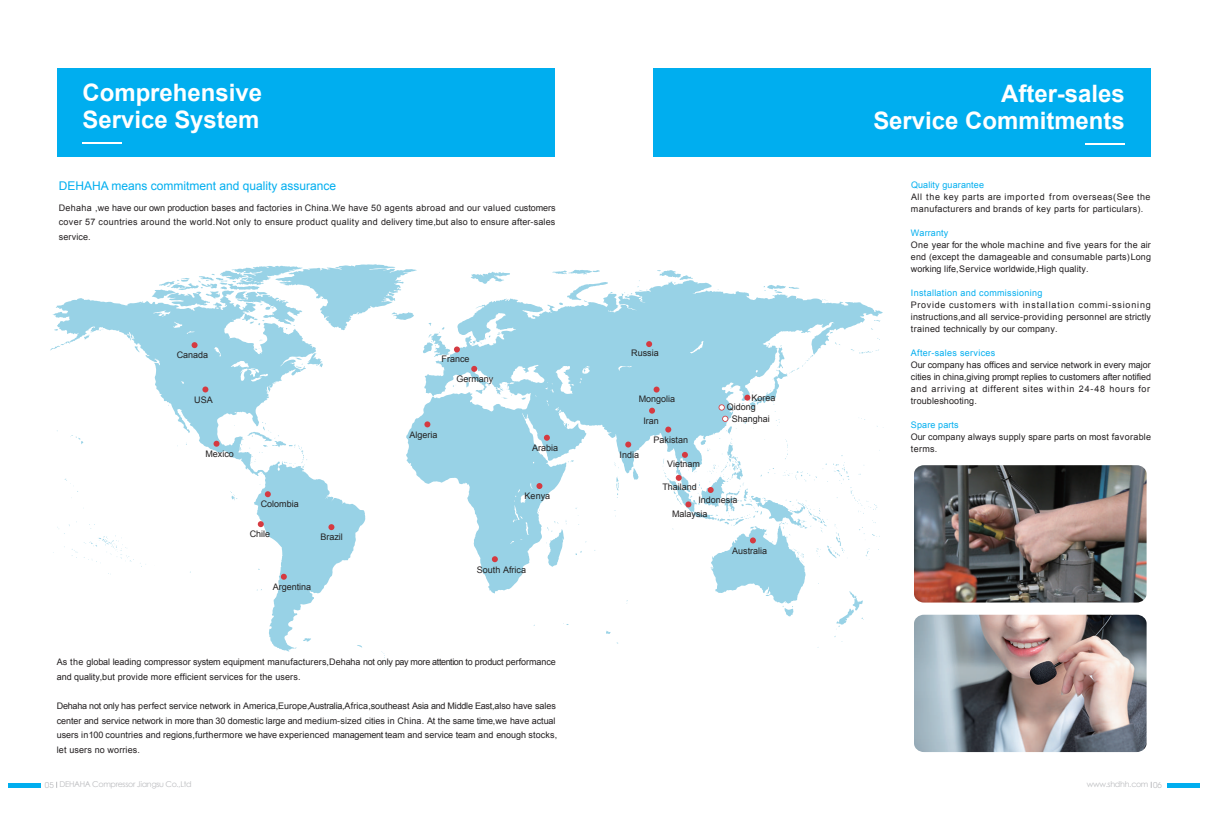
<style>
.page{position:relative;width:1208px;height:825px;background:#fff}
.page>*{position:absolute;margin:0;border:0;box-sizing:border-box;transform-origin:0 0}
.t1{font:700 24px/26.8px "Arial";color:#fff}
.t2{font:12px "Arial";color:#00aeef}
.t3{font:9px/12px "Arial";letter-spacing:.015em;color:#231f20;text-align:justify}
.t4{font:9px/14.6px "Arial";letter-spacing:-.005em;color:#231f20}
.t5{font:9px "Arial";color:#232020}
.t6{font:9px/12px "Arial";letter-spacing:.035em;color:#231f20}
.t7{font:9px "Arial";letter-spacing:.035em;color:#00aeef}
.t8{font:9px "Arial";letter-spacing:.015em;color:#00aeef}
.t9{font:8px "ST Xihei";letter-spacing:-.04em;color:#bcbdc0}
.s1{font-family:"Avant Garde Gothic C"}
</style>
<div class="page">
<svg style="left:50px;top:264px;width:833px;height:397px"></svg>
<svg style="left:718px;top:404px;width:10px;height:18px"></svg>
<svg style="left:653px;top:387px;width:6px;height:6px"></svg>
<svg style="left:750px;top:537px;width:6px;height:6px"></svg>
<svg style="left:682px;top:452px;width:6px;height:6px"></svg>
<svg style="left:744px;top:395px;width:6px;height:6px"></svg>
<svg style="left:676px;top:475px;width:5px;height:6px"></svg>
<svg style="left:685px;top:501px;width:6px;height:6px"></svg>
<svg style="left:665px;top:427px;width:6px;height:6px"></svg>
<svg style="left:649px;top:408px;width:6px;height:6px"></svg>
<svg style="left:625px;top:441px;width:6px;height:6px"></svg>
<svg style="left:536px;top:483px;width:6px;height:6px"></svg>
<svg style="left:492px;top:556px;width:6px;height:6px"></svg>
<svg style="left:646px;top:341px;width:6px;height:6px"></svg>
<svg style="left:471px;top:366px;width:6px;height:6px"></svg>
<svg style="left:454px;top:346px;width:6px;height:6px"></svg>
<svg style="left:424px;top:421px;width:6px;height:6px"></svg>
<svg style="left:544px;top:435px;width:6px;height:6px"></svg>
<svg style="left:192px;top:342px;width:6px;height:6px"></svg>
<svg style="left:202px;top:386px;width:6px;height:6px"></svg>
<svg style="left:213px;top:441px;width:6px;height:6px"></svg>
<svg style="left:265px;top:491px;width:6px;height:6px"></svg>
<svg style="left:328px;top:524px;width:6px;height:6px"></svg>
<svg style="left:258px;top:521px;width:6px;height:6px"></svg>
<svg style="left:281px;top:574px;width:6px;height:6px"></svg>
<svg style="left:707px;top:487px;width:6px;height:6px"></svg>
<div style="left:58px;top:68px;width:497px;height:88px;background:#00aeef"></div>
<hr style="left:82px;top:142px;width:40px;height:2px;background:#fff">
<div style="left:652px;top:69px;width:498px;height:88px;background:#00aeef"></div>
<hr style="left:1085px;top:143px;width:40px;height:1px;background:#fff">
<hr style="left:9px;top:783px;width:32px;height:4px;background:#00aeef">
<hr style="left:1166px;top:783px;width:33px;height:4px;background:#00aeef">
<img style="left:914px;top:465px;width:232px;height:137px">
<img style="left:914px;top:615px;width:232px;height:137px">
<h1 class="t1" style="left:82px;top:80px;width:181px">Comprehensive<br>Service System</h1>
<h2 class="t2" style="left:59px;top:178px;width:279px">DEHAHA means commitment and quality assurance</h2>
<p class="t3" style="left:59px;top:200px;width:498px;line-height:14.6px">Dehaha ,we have our own production bases and factories in China.We have 50 agents abroad and our valued customers cover 57 countries around the world.Not only to ensure product quality and delivery time,but also to ensure after-sales service.</p>
<p class="t5" style="left:177px;top:349px;width:33px">Canada</p>
<p class="t5" style="left:194px;top:394px;width:20px">USA</p>
<p class="t5" style="left:205px;top:448px;width:30px">Mexico</p>
<p class="t5" style="left:261px;top:498px;width:40px">Colombia</p>
<p class="t5" style="left:250px;top:528px;width:22px">Chile</p>
<p class="t5" style="left:320px;top:531px;width:24px">Brazil</p>
<p class="t5" style="left:273px;top:581px;width:40px">Argentina</p>
<p class="t5" style="left:441px;top:353px;width:30px">France</p>
<p class="t5" style="left:409px;top:429px;width:30px">Algeria</p>
<p class="t5" style="left:456px;top:373px;width:39px">Germany</p>
<p class="t5" style="left:532px;top:442px;width:28px">Arabia</p>
<p class="t5" style="left:524px;top:490px;width:27px">Kenya</p>
<p class="t5" style="left:477px;top:563px;width:51px">South Africa</p>
<p class="t4" style="left:57px;top:655px;width:501px">As the global leading compressor system equipment manufacturers,Dehaha not only pay more attention to product performance and quality,but provide more efficient services for the users.</p>
<p class="t4" style="left:57px;top:698px;width:502px">Dehaha not only has perfect service network in America,Europe,Australia,Africa,southeast Asia and Middle East,also have sales center and service network in more than 30 domestic large and medium-sized cities in China. At the same time,we have actual users in100 countries and regions,furthermore we have experienced management team and service team and enough stocks, let users no worries.</p>
<p class="t5" style="left:631px;top:347px;width:29px">Russia</p>
<p class="t5" style="left:638px;top:393px;width:38px">Mongolia</p>
<p class="t5" style="left:643px;top:415px;width:17px">Iran</p>
<p class="t5" style="left:619px;top:449px;width:21px">India</p>
<p class="t5" style="left:653px;top:434px;width:36px">Pakistan</p>
<p class="t5" style="left:667px;top:458px;width:35px">Vietnam</p>
<p class="t5" style="left:751px;top:392px;width:26px">Korea</p>
<p class="t5" style="left:727px;top:401px;width:31px">Qidong</p>
<p class="t5" style="left:732px;top:413px;width:40px">Shanghai</p>
<p class="t5" style="left:662px;top:481px;width:36px">Thailand</p>
<p class="t5" style="left:672px;top:508px;width:37px">Malaysia</p>
<p class="t5" style="left:698px;top:493px;width:41px">Indonesia</p>
<p class="t5" style="left:732px;top:545px;width:37px">Australia</p>
<h1 class="t1" style="left:873px;top:81px;width:253px;text-align:right">After-sales<br>Service Commitments</h1>
<p class="t8" style="left:911px;top:179px;width:75px">Quality guarantee</p>
<p class="t6" style="left:911px;top:191px;width:241px">All the key parts are imported from overseas(See the manufacturers and brands of key parts for particulars).</p>
<p class="t8" style="left:911px;top:227px;width:39px">Warranty</p>
<p class="t3" style="left:911px;top:239px;width:242px">One year for the whole machine and five years for the air end (except the damageable and consumable parts)Long working life,Service worldwide,High quality.</p>
<p class="t7" style="left:911px;top:287px;width:133px">Installation and commissioning</p>
<p class="t3" style="left:911px;top:299px;width:242px">Provide customers with installation commi-ssioning instructions,and all service-providing personnel are strictly trained technically by our company.</p>
<p class="t7" style="left:911px;top:347px;width:86px">After-sales services</p>
<p class="t3" style="left:911px;top:359px;width:242px">Our company has offices and service network in every major cities in china,giving prompt replies to customers after notified and arriving at different sites within 24-48 hours for troubleshooting.</p>
<p class="t8" style="left:911px;top:419px;width:49px">Spare parts</p>
<p class="t3" style="left:911px;top:431px;width:242px">Our company always supply spare parts on most favorable terms.</p>
<p class="t9" style="left:45px;top:779px;width:148px"><span class="s1">05</span> DEHAHA Compressor Jiangsu Co.,Ltd</p>
<p class="t9" style="left:1086px;top:779px;width:77px">www.shdhh.com <span class="s1">06</span></p>
</div>
